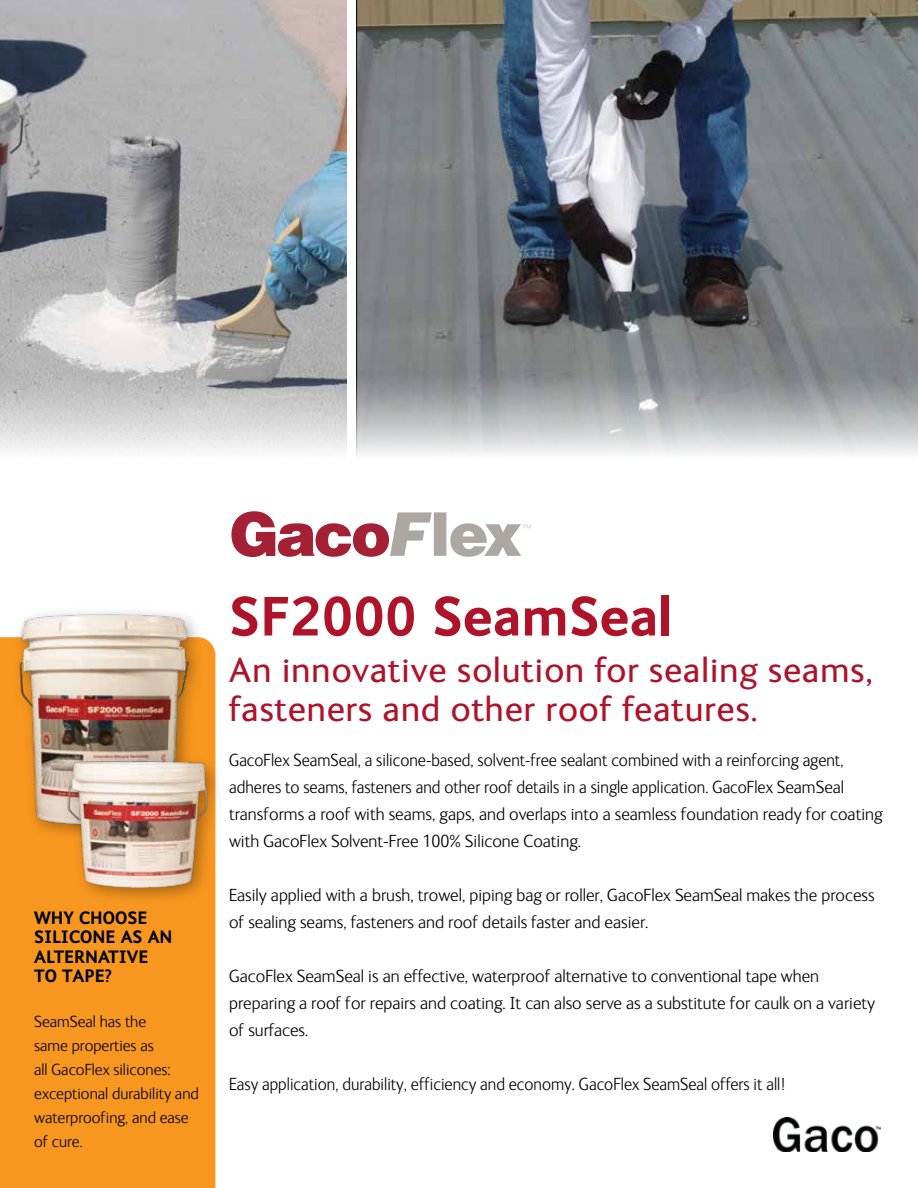
<style>
.page{position:relative;width:918px;height:1188px;background:#fff}
.page>*{position:absolute;margin:0;border:0;box-sizing:border-box;transform-origin:0 0}
.t1{font:700 55.5px "FS Ingrid";color:#ae132a}
.t2{font:36px/39px "FS Ingrid";letter-spacing:.03em;color:#ae132a;scale:1.04 1}
.t3{font:300 18px/27px "FS Ingrid";color:#000;scale:.95 1}
.t4{font:300 18px/27px "FS Ingrid";color:#000}
.t5{font:700 18px/19.5px "FS Ingrid";color:#000}
.t6{font:300 16.5px/24px "FS Ingrid";color:#000}
</style>
<div class="page">
<div style="left:0;top:637px;width:215px;height:551px;background:#f8971f"></div>
<svg style="left:231px;top:511px;width:300px;height:46px"></svg>
<div style="left:11px;top:605px;width:195px;height:238px;background:#000;opacity:.35"></div>
<img style="left:12px;top:608px;width:181px;height:222px">
<div style="left:60px;top:753px;width:165px;height:153px;background:#000;opacity:.35"></div>
<img style="left:61px;top:756px;width:149px;height:134px">
<svg style="left:356px;top:0;width:562px;height:456px;background:#7d8186"></svg>
<img style="left:0;top:0;width:347px;height:454px">
<img style="left:773px;top:1118px;width:108px;height:34px">
<p class="t5" style="left:34px;top:908px;width:140px">WHY CHOOSE<br>SILICONE AS AN<br>ALTERNATIVE<br>TO TAPE?</p>
<p class="t6" style="left:34px;top:1010px;width:166px">SeamSeal has the<br>same properties as<br>all GacoFlex silicones: exceptional durability and waterproofing, and ease of cure.</p>
<h1 class="t1" style="left:229px;top:585px;width:445px">SF2000 SeamSeal</h1>
<h2 class="t2" style="left:229px;top:651px;width:620px">An innovative solution for sealing seams, fasteners and other roof features.</h2>
<p class="t3" style="left:229px;top:747px;width:689px">GacoFlex SeamSeal, a silicone-based, solvent-free sealant combined with a reinforcing agent, adheres to seams, fasteners and other roof details in a single application. GacoFlex SeamSeal transforms a roof with seams, gaps, and overlaps into a seamless foundation ready for coating with GacoFlex Solvent-Free 100% Silicone Coating.</p>
<p class="t4" style="left:229px;top:882px;width:647px">Easily applied with a brush, trowel, piping bag or roller, GacoFlex SeamSeal makes the process of sealing seams, fasteners and roof details faster and easier.</p>
<p class="t4" style="left:229px;top:963px;width:648px">GacoFlex SeamSeal is an effective, waterproof alternative to conventional tape when preparing a roof for repairs and coating. It can also serve as a substitute for caulk on a variety of surfaces.</p>
<p class="t3" style="left:229px;top:1071px;width:587px">Easy application, durability, efficiency and economy. GacoFlex SeamSeal offers it all!</p>
</div>
